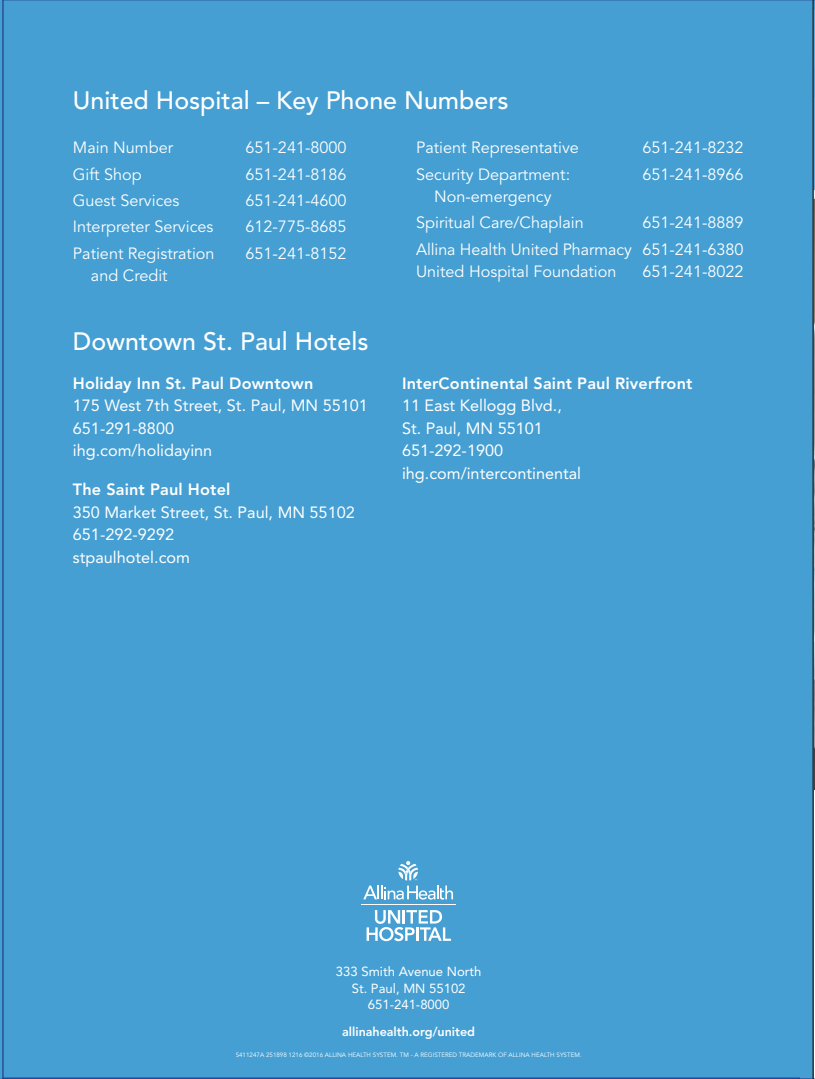
<style>
.page{position:relative;width:815px;height:1079px;background:#fff}
.page>*{position:absolute;margin:0;border:0;box-sizing:border-box;transform-origin:0 0}
.t1{font:500 25px "Avenir LT Std";color:#fff}
.t2{font:16.25px/26.4px "Avenir LT Std";color:#fff}
.t3{font:16.25px "Avenir LT Std";color:#fefefe}
.t4{font:16.25px/22.5px "Avenir LT Std";color:#fff}
.t5{font:800 16.25px "Avenir LT Std";letter-spacing:.01em;color:#fff}
.t6{font:16.25px/22.5px "Avenir LT Std";color:#fefefe}
.t7{font:13.12px/16.9px "Avenir LT Std";color:#fff;text-align:center}
.t8{font:800 12.5px "Avenir LT Std";color:#fff}
.t9{font:6.25px "Avenir LT Std";color:#fff}
</style>
<div class="page">
<div style="left:2px;top:0;width:813px;height:1077px;background:#459fd3"></div>
<hr style="left:812px;top:0;width:2px;height:1079px;background:#231f20">
<svg style="left:813px;top:0;width:2px;height:223px"></svg>
<svg style="left:0;top:1077px;width:815px;height:2px;background:#2e5da3"></svg>
<h1 class="t1" style="left:73px;top:86px;width:437px">United Hospital – Key Phone Numbers</h1>
<p class="t3" style="left:73px;top:138px;width:102px">Main Number</p>
<p class="t3" style="left:245px;top:138px;width:103px">651-241-8000</p>
<p class="t3" style="left:73px;top:165px;width:70px">Gift Shop</p>
<p class="t3" style="left:245px;top:165px;width:103px">651-241-8186</p>
<p class="t3" style="left:73px;top:191px;width:108px">Guest Services</p>
<p class="t3" style="left:245px;top:191px;width:103px">651-241-4600</p>
<p class="t3" style="left:73px;top:217px;width:142px">Interpreter Services</p>
<p class="t3" style="left:245px;top:217px;width:103px">612-775-8685</p>
<p class="t3" style="left:73px;top:244px;width:143px">Patient Registration</p>
<p class="t3" style="left:245px;top:244px;width:103px">651-241-8152</p>
<p class="t3" style="left:91px;top:266px;width:78px">and Credit</p>
<h1 class="t1" style="left:73px;top:327px;width:297px">Downtown St. Paul Hotels</h1>
<p class="t5" style="left:73px;top:373px;width:242px">Holiday Inn St. Paul Downtown</p>
<p class="t6" style="left:73px;top:394px;width:296px">175 West 7th Street, St. Paul, MN 55101<br>651-291-8800<br>ihg.com/holidayinn</p>
<p class="t5" style="left:73px;top:480px;width:159px">The Saint Paul Hotel</p>
<p class="t4" style="left:73px;top:501px;width:283px">350 Market Street, St. Paul, MN 55102<br>651-292-9292<br>stpaulhotel.com</p>
<p class="t2" style="left:416px;top:135px;width:164px">Patient Representative</p>
<p class="t2" style="left:642px;top:135px;width:103px">651-241-8232</p>
<p class="t2" style="left:416px;top:161px;width:156px">Security Department:</p>
<p class="t2" style="left:642px;top:161px;width:103px">651-241-8966</p>
<p class="t2" style="left:416px;top:184px;width:169px;text-indent:18px">Non-emergency<br>Spiritual Care/Chaplain</p>
<p class="t2" style="left:416px;top:210px;width:329px;text-align:right">651-241-8889<br>Allina Health United Pharmacy 651-241-6380</p>
<p class="t2" style="left:416px;top:259px;width:202px">United Hospital Foundation</p>
<p class="t2" style="left:642px;top:259px;width:103px">651-241-8022</p>
<p class="t5" style="left:402px;top:373px;width:292px">InterContinental Saint Paul Riverfront</p>
<p class="t4" style="left:402px;top:394px;width:181px">11 East Kellogg Blvd.,<br>St. Paul, MN 55101<br>651-292-1900 ihg.com/intercontinental</p>
<p class="t7" style="left:336px;top:963px;width:147px">333 Smith Avenue North<br>St. Paul, MN 55102<br>651-241-8000</p>
<p class="t8" style="left:342px;top:1024px;width:134px">allinahealth.org/united</p>
<p class="t9" style="left:236px;top:1051px;width:347px">S411247A 251898 1216 ©2016 ALLINA HEALTH SYSTEM. TM - A REGISTERED TRADEMARK OF ALLINA HEALTH SYSTEM.</p>
</div>
